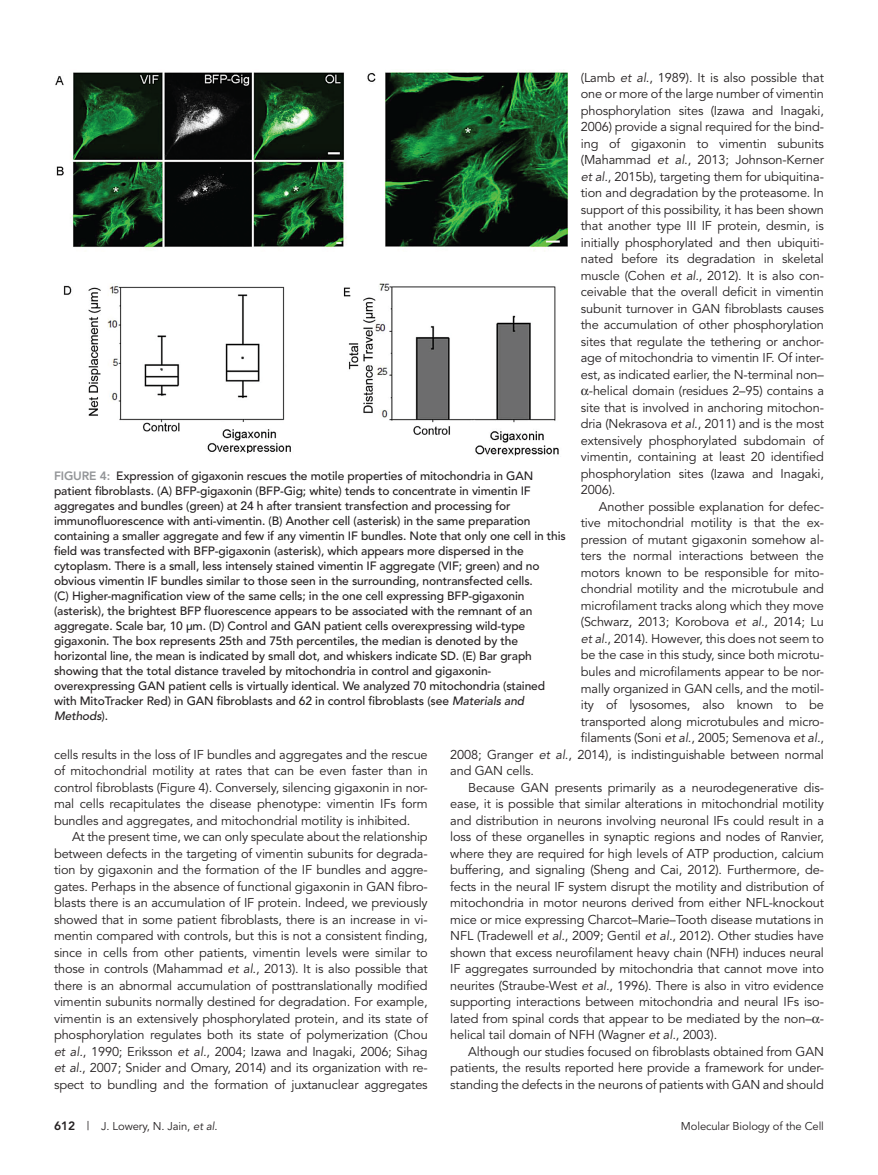
<style>
.page{position:relative;width:878px;height:1175px;background:#fff}
.page>*{position:absolute;margin:0;border:0;box-sizing:border-box;transform-origin:0 0}
.Para{font:12.75px/16.5px "Avenir";letter-spacing:-.01em;color:#231f20;text-align:justify}
.ParaFL{font:12.75px/16.5px "Avenir";letter-spacing:-.01em;color:#231f20;text-align:justify}
.FigCaption{font:500 12px/15px "Avenir";letter-spacing:-.01em;color:#231f20}
.t1{font:11.25px "Avenir";letter-spacing:-.01em;color:#231f20}
.s1{font-style:italic}
.s2{font-weight:800;color:#939598}
.s3{font-weight:800;font-size:12px}
.s4{font-size:12px}
</style>
<div class="page">
<img style="left:55px;top:70px;width:512px;height:386px">
<p class="Para" style="left:580px;top:69px;width:245px">(Lamb <span class="s1">et al.</span>, 1989). It is also possible that</p>
<p class="Para" style="left:580px;top:86px;width:244px">one or more of the large number of vimentin</p>
<p class="Para" style="left:580px;top:102px;width:245px">phosphorylation sites (Izawa and Inagaki,</p>
<p class="Para" style="left:580px;top:119px;width:245px">2006) provide a signal required for the bind-</p>
<p class="Para" style="left:580px;top:135px;width:245px">ing of gigaxonin to vimentin subunits</p>
<p class="Para" style="left:580px;top:152px;width:245px">(Mahammad <span class="s1">et al.</span>, 2013; Johnson-Kerner</p>
<p class="Para" style="left:580px;top:168px;width:245px"><span class="s1">et al.</span>, 2015b), targeting them for ubiquitina-</p>
<p class="Para" style="left:580px;top:185px;width:245px">tion and degradation by the proteasome. In</p>
<p class="Para" style="left:580px;top:201px;width:244px">support of this possibility, it has been shown</p>
<p class="Para" style="left:580px;top:218px;width:244px">that another type III IF protein, desmin, is</p>
<p class="Para" style="left:580px;top:234px;width:245px">initially phosphorylated and then ubiquiti-</p>
<p class="Para" style="left:580px;top:251px;width:245px">nated before its degradation in skeletal</p>
<p class="Para" style="left:580px;top:267px;width:245px">muscle (Cohen <span class="s1">et al.</span>, 2012). It is also con-</p>
<p class="Para" style="left:580px;top:284px;width:245px">ceivable that the overall deficit in vimentin</p>
<p class="Para" style="left:580px;top:300px;width:245px">subunit turnover in GAN fibroblasts causes</p>
<p class="Para" style="left:580px;top:317px;width:245px">the accumulation of other phosphorylation</p>
<p class="Para" style="left:580px;top:333px;width:245px">sites that regulate the tethering or anchor-</p>
<p class="Para" style="left:580px;top:350px;width:245px">age of mitochondria to vimentin IF. Of inter-</p>
<p class="Para" style="left:580px;top:366px;width:244px">est, as indicated earlier, the N-terminal non–</p>
<p class="Para" style="left:589px;top:383px;width:236px">-helical domain (residues 2–95) contains a</p>
<p class="Para" style="left:580px;top:399px;width:245px">site that is involved in anchoring mitochon-</p>
<p class="Para" style="left:580px;top:416px;width:245px">dria (Nekrasova <span class="s1">et al.</span>, 2011) and is the most</p>
<p class="Para" style="left:580px;top:432px;width:244px">extensively phosphorylated subdomain of</p>
<p class="Para" style="left:580px;top:449px;width:244px">vimentin, containing at least 20 identified</p>
<p class="Para" style="left:580px;top:465px;width:245px">phosphorylation sites (Izawa and Inagaki,</p>
<p class="Para" style="left:580px;top:482px;width:36px">2006).</p>
<p class="Para" style="left:598px;top:498px;width:227px">Another possible explanation for defec-</p>
<p class="Para" style="left:580px;top:515px;width:245px">tive mitochondrial motility is that the ex-</p>
<p class="Para" style="left:580px;top:531px;width:245px">pression of mutant gigaxonin somehow al-</p>
<p class="Para" style="left:580px;top:548px;width:244px">ters the normal interactions between the</p>
<p class="Para" style="left:580px;top:564px;width:245px">motors known to be responsible for mito-</p>
<p class="Para" style="left:580px;top:581px;width:244px">chondrial motility and the microtubule and</p>
<p class="Para" style="left:580px;top:597px;width:245px">microfilament tracks along which they move</p>
<p class="Para" style="left:580px;top:614px;width:245px">(Schwarz, 2013; Korobova <span class="s1">et al.</span>, 2014; Lu</p>
<p class="Para" style="left:580px;top:630px;width:244px"><span class="s1">et al.</span>, 2014). However, this does not seem to</p>
<p class="Para" style="left:580px;top:647px;width:245px">be the case in this study, since both microtu-</p>
<p class="Para" style="left:580px;top:663px;width:245px">bules and microfilaments appear to be nor-</p>
<p class="Para" style="left:580px;top:680px;width:245px">mally organized in GAN cells, and the motil-</p>
<p class="Para" style="left:580px;top:696px;width:245px">ity of lysosomes, also known to be</p>
<p class="Para" style="left:580px;top:713px;width:245px">transported along microtubules and micro-</p>
<p class="Para" style="left:580px;top:729px;width:244px">filaments (Soni <span class="s1">et al.</span>, 2005; Semenova <span class="s1">et al.</span>,</p>
<p class="Para" style="left:450px;top:746px;width:375px">2008; Granger <span class="s1">et al.</span>, 2014), is indistinguishable between normal</p>
<p class="Para" style="left:450px;top:762px;width:85px">and GAN cells.</p>
<p class="Para" style="left:450px;top:779px;width:375px;text-indent:18px">Because GAN presents primarily as a neurodegenerative dis&shy;ease, it is possible that similar alterations in mitochondrial motility and distribution in neurons involving neuronal IFs could result in a loss of these organelles in synaptic regions and nodes of Ranvier, where they are required for high levels of ATP production, calcium buffering, and signaling (Sheng and Cai, 2012). Furthermore, de&shy;fects in the neural IF system disrupt the motility and distribution of mitochondria in motor neurons derived from either NFL-knockout mice or mice expressing Charcot–Marie–Tooth disease mutations in NFL (Tradewell <span class="s1">et al.</span>, 2009; Gentil <span class="s1">et al.</span>, 2012). Other studies have shown that excess neurofilament heavy chain (NFH) induces neural IF aggregates surrounded by mitochondria that cannot move into neurites (Straube-West <span class="s1">et al.</span>, 1996). There is also in vitro evidence supporting interactions between mitochondria and neural IFs iso&shy;lated from spinal cords that appear to be mediated by the non– - helical tail domain of NFH (Wagner <span class="s1">et al.</span>, 2003).</p>
<p class="Para" style="left:450px;top:1043px;width:375px;text-indent:18px">Although our studies focused on fibroblasts obtained from GAN patients, the results reported here provide a framework for under&shy;standing the defects in the neurons of patients with GAN and should</p>
<p class="FigCaption" style="left:54px;top:469px;width:513px"><span class="s2">FIGURE 4:</span> Expression of gigaxonin rescues the motile properties of mitochondria in GAN patient fibroblasts. (A) BFP-gigaxonin (BFP-Gig; white) tends to concentrate in vimentin IF aggregates and bundles (green) at 24 h after transient transfection and processing for immunofluorescence with anti-vimentin. (B) Another cell (asterisk) in the same preparation containing a smaller aggregate and few if any vimentin IF bundles. Note that only one cell in this field was transfected with BFP-gigaxonin (asterisk), which appears more dispersed in the cytoplasm. There is a small, less intensely stained vimentin IF aggregate (VIF; green) and no obvious vimentin IF bundles similar to those seen in the surrounding, nontransfected cells.<br>(C) Higher-magnification view of the same cells; in the one cell expressing BFP-gigaxonin (asterisk), the brightest BFP fluorescence appears to be associated with the remnant of an aggregate. Scale bar, 10 μm. (D) Control and GAN patient cells overexpressing wild-type gigaxonin. The box represents 25th and 75th percentiles, the median is denoted by the horizontal line, the mean is indicated by small dot, and whiskers indicate SD. (E) Bar graph showing that the total distance traveled by mitochondria in control and gigaxonin&shy;overexpressing GAN patient cells is virtually identical. We analyzed 70 mitochondria (stained with MitoTracker Red) in GAN fibroblasts and 62 in control fibroblasts (see <span class="s1">Materials and Methods</span>).</p>
<p class="ParaFL" style="left:54px;top:746px;width:375px">cells results in the loss of IF bundles and aggregates and the rescue of mitochondrial motility at rates that can be even faster than in control fibroblasts (Figure 4). Conversely, silencing gigaxonin in nor&shy;mal cells recapitulates the disease phenotype: vimentin IFs form bundles and aggregates, and mitochondrial motility is inhibited.</p>
<p class="Para" style="left:54px;top:828px;width:375px;text-indent:18px">At the present time, we can only speculate about the relationship between defects in the targeting of vimentin subunits for degrada&shy;tion by gigaxonin and the formation of the IF bundles and aggre&shy;gates. Perhaps in the absence of functional gigaxonin in GAN fibro&shy;blasts there is an accumulation of IF protein. Indeed, we previously showed that in some patient fibroblasts, there is an increase in vi&shy;mentin compared with controls, but this is not a consistent finding, since in cells from other patients, vimentin levels were similar to those in controls (Mahammad <span class="s1">et al.</span>, 2013). It is also possible that there is an abnormal accumulation of posttranslationally modified vimentin subunits normally destined for degradation. For example, vimentin is an extensively phosphorylated protein, and its state of phosphorylation regulates both its state of polymerization (Chou <span class="s1">et al.</span>, 1990; Eriksson <span class="s1">et al.</span>, 2004; Izawa and Inagaki, 2006; Sihag <span class="s1">et al.</span>, 2007; Snider and Omary, 2014) and its organization with re&shy;spect to bundling and the formation of juxtanuclear aggregates</p>
<p class="t1" style="left:54px;top:1119px;width:165px"><span class="s3">612</span> <span class="s4">|</span> J. Lowery, N. Jain, <span class="s1">et al</span>.</p>
<p class="t1" style="left:681px;top:1119px;width:144px">Molecular Biology of the Cell</p>
</div>
